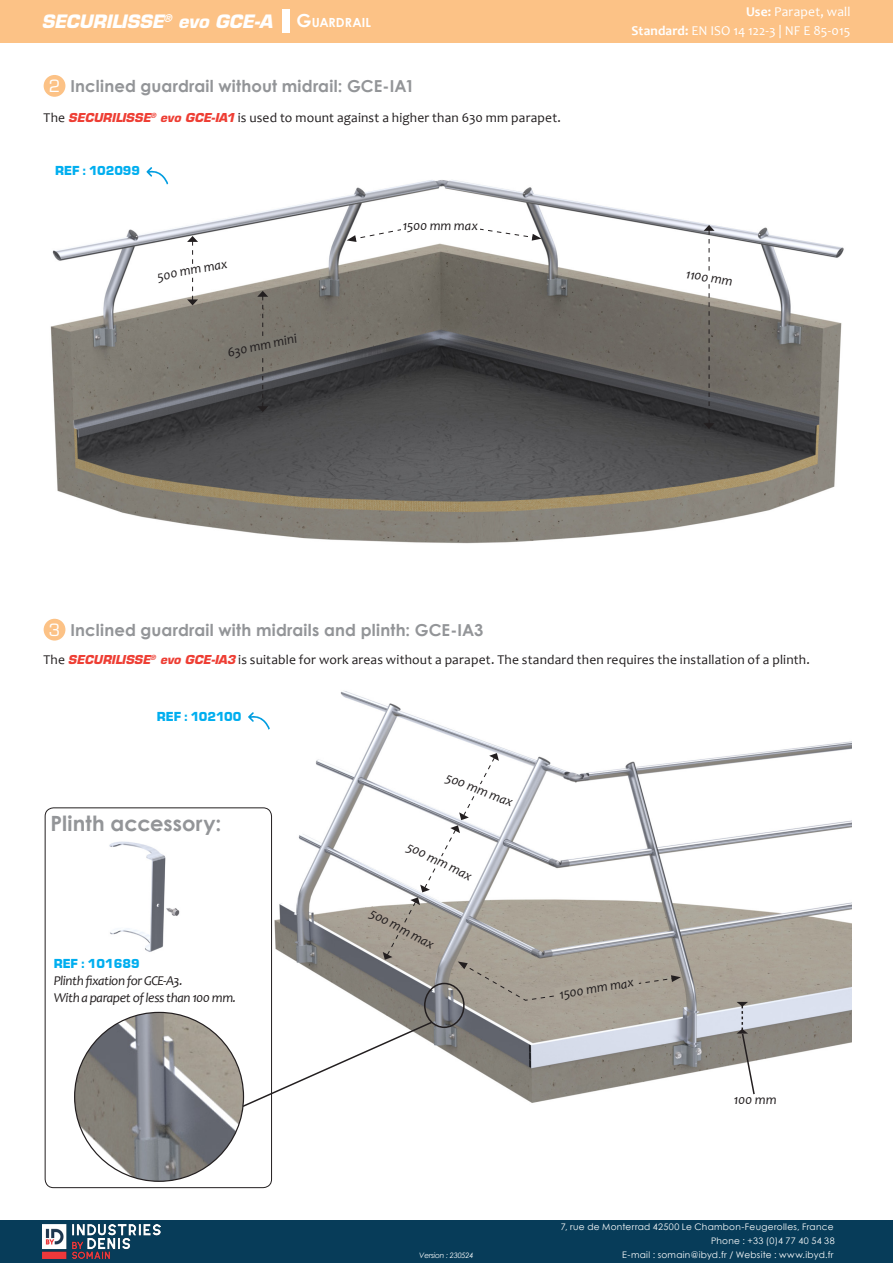
<style>
.page{position:relative;width:893px;height:1263px;background:#fff}
.page>*{position:absolute;margin:0;border:0;box-sizing:border-box;transform-origin:0 0}
.t1{font:700 21px "Century Gothic";letter-spacing:.005em;color:#939598}
.t2{font:italic 700 18px "Eurostile LT Std";letter-spacing:-.01em;color:#fff}
.t3{font:700 16.5px "Century Gothic";letter-spacing:.01em;color:#939598}
.t4{font:16.5px "Eurostile";color:#fff}
.t5{font:13.5px "Candara";letter-spacing:.01em;color:#231f20}
.t6{font:italic 13.5px "Candara";letter-spacing:-.03em;color:#231f20}
.t7{font:13.5px/18.9px "Candara";letter-spacing:.01em;color:#fff;text-align:right}
.t8{font:900 13.5px "Eurostile Becker";color:#00aeef}
.t9{font:italic 13.5px "Candara";letter-spacing:-.01em;color:#231f20}
.t10{font:700 12.6px "Century Gothic";color:#fff}
.t11{font:9px/13.8px "Century Gothic";letter-spacing:.03em;color:#fff;text-align:right}
.t12{font:italic 7.5px "Century Gothic";letter-spacing:-.025em;color:#fff}
.s1{font-size:18px}
.s2{font-weight:700}
.s3{font-family:"Eurostile LT Std";font-weight:700;font-style:italic;font-size:12px;color:#ee3e34}
</style>
<div class="page">
<img style="left:274px;top:691px;width:578px;height:412px">
<img style="left:50px;top:180px;width:794px;height:364px">
<div style="left:45px;top:807px;width:227px;height:381px;border:1px solid #231f20;border-radius:9px"></div>
<svg style="left:685px;top:225px;width:49px;height:204px"></svg>
<svg style="left:736px;top:1002px;width:20px;height:94px"></svg>
<svg style="left:147px;top:236px;width:154px;height:176px"></svg>
<svg style="left:347px;top:222px;width:195px;height:20px"></svg>
<img style="left:109px;top:841px;width:71px;height:111px">
<div style="left:44px;top:75px;width:21px;height:22px;background:#fcc286;border-radius:50%"></div>
<div style="left:44px;top:619px;width:21px;height:21px;background:#fcc286;border-radius:50%"></div>
<div style="left:401px;top:220px;width:78px;height:10px;background:#fff"></div>
<svg style="left:366px;top:753px;width:315px;height:248px"></svg>
<img style="left:75px;top:1012px;width:168px;height:169px;border-radius:84px">
<div style="left:424px;top:983px;width:41px;height:45px;border:2px solid #231f20;border-radius:50%"></div>
<svg style="left:241px;top:1020px;width:193px;height:88px"></svg>
<svg style="left:146px;top:167px;width:24px;height:22px"></svg>
<svg style="left:248px;top:712px;width:22px;height:18px"></svg>
<div style="left:0;top:1220px;width:893px;height:43px;background:#073c59"></div>
<div style="left:0;top:0;width:893px;height:43px;background:#fcc286"></div>
<div style="left:282px;top:9px;width:8px;height:24px;background:#fff"></div>
<img style="left:43px;top:1225px;width:117px;height:34px">
<h2 class="t2" style="left:41px;top:10px;width:232px">SECURILISSE<sup>®</sup> evo GCE-A</h2>
<p class="t10" style="left:297px;top:13px;width:76px"><span class="s1">G</span>UARDRAIL</p>
<p class="t7" style="left:632px;top:2px;width:220px"><span class="s2">Use:</span> Parapet, wall<br><span class="s2">Standard:</span> EN ISO 14 122-3 | NF E 85-015</p>
<p class="t4" style="left:49px;top:76px;width:13px">2</p>
<p class="t3" style="left:70px;top:73px;width:346px">Inclined guardrail without midrail: GCE-IA1</p>
<p class="t5" style="left:44px;top:109px;width:519px">The <span class="s3">SECURILISSE</span><sup>®</sup> <span class="s3">evo GCE-IA1</span> is used to mount against a higher than 630 mm parapet.</p>
<p class="t8" style="left:55px;top:163px;width:86px">REF : 102099</p>
<p class="t9" style="left:403px;top:217px;width:77px">1500 mm max</p>
<p class="t6" style="left:156px;top:268px;width:72px;rotate:-10deg">500 mm max</p>
<p class="t6" style="left:687px;top:265px;width:49px;rotate:9deg">1100 mm</p>
<p class="t6" style="left:226px;top:344px;width:72px;rotate:-12deg">630 mm mini</p>
<p class="t4" style="left:49px;top:620px;width:13px">3</p>
<p class="t3" style="left:70px;top:617px;width:415px">Inclined guardrail with midrails and plinth: GCE-IA3</p>
<p class="t5" style="left:43px;top:651px;width:768px">The <span class="s3">SECURILISSE</span><sup>®</sup> <span class="s3">evo GCE-IA3</span> is suitable for work areas without a parapet. The standard then requires the installation of a plinth.</p>
<p class="t8" style="left:157px;top:709px;width:86px">REF : 102100</p>
<p class="t1" style="left:50px;top:807px;width:173px">Plinth accessory:</p>
<p class="t8" style="left:54px;top:956px;width:87px">REF : 101689</p>
<p class="t6" style="left:54px;top:972px;width:130px">Plinth fixation for GCE-A3.</p>
<p class="t6" style="left:54px;top:989px;width:184px">With a parapet of less than 100 mm.</p>
<p class="t6" style="left:449px;top:769px;width:72px;rotate:21deg">500 mm max</p>
<p class="t6" style="left:411px;top:838px;width:72px;rotate:26deg">500 mm max</p>
<p class="t6" style="left:375px;top:904px;width:72px;rotate:28deg">500 mm max</p>
<p class="t6" style="left:558px;top:986px;width:77px;rotate:-9deg">1500 mm max</p>
<p class="t6" style="left:734px;top:1091px;width:44px">100 mm</p>
<p class="t11" style="left:561px;top:1220px;width:275px">7, rue de Monterrad 42500 Le Chambon-Feugerolles, France<br>Phone : +33 (0)4 77 40 54 38</p>
<p class="t12" style="left:419px;top:1250px;width:56px">Version : 230524</p>
<p class="t11" style="left:622px;top:1248px;width:213px">E-mail : somain@ibyd.fr / Website : www.ibyd.fr</p>
</div>
